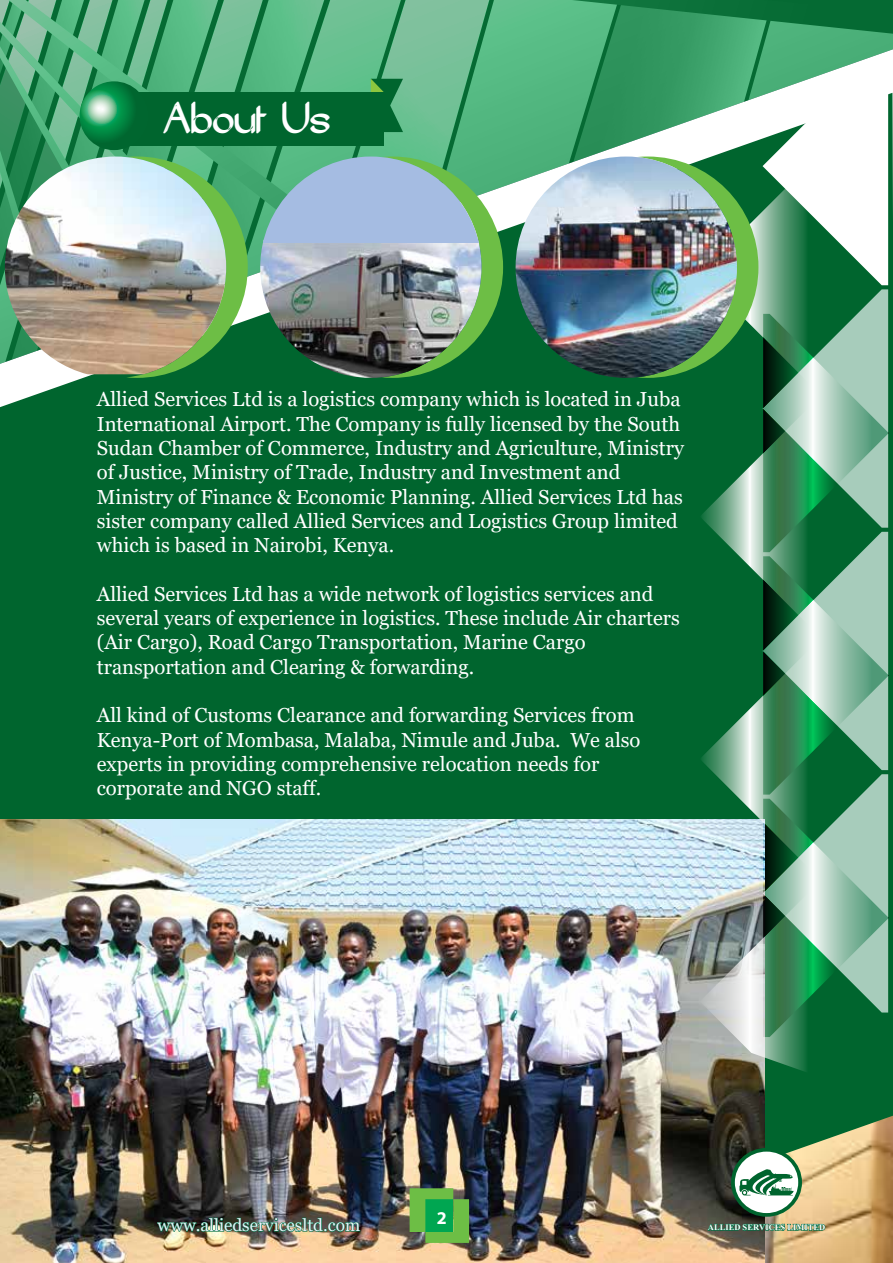
<style>
.page{position:relative;width:893px;height:1263px;background:#fff}
.page>*{position:absolute;margin:0;border:0;box-sizing:border-box;transform-origin:0 0}
.t1{font:42.15px "Castorgate Distort";color:#fff}
.t2{font:20.25px/24.3px "Georgia";color:#fff}
.t3{font:700 18px "Myriad Pro";color:#fff}
.t4{font:17.25px "Georgia";color:#e8f1f8}
.t5{font:700 10.5px "Aparajita";color:#fff}
</style>
<div class="page">
<svg style="left:764px;top:1079px;width:129px;height:184px;background:#8d9861"></svg>
<img style="left:0;top:1079px;width:764px;height:184px">
<svg style="left:410px;top:1188px;width:59px;height:55px;background:#4dac4a"></svg>
<img style="left:157px;top:1217px;width:204px;height:15px">
<svg style="left:731px;top:1148px;width:71px;height:69px"></svg>
<div style="left:735px;top:1151px;width:63px;height:62px;background:#fff;border-radius:50%"></div>
<svg style="left:739px;top:1169px;width:55px;height:26px"></svg>
<svg style="left:707px;top:1221px;width:119px;height:10px"></svg>
<img style="left:0;top:0;width:893px;height:1079px">
<img style="left:5px;top:157px;width:221px;height:217px">
<img style="left:260px;top:243px;width:222px;height:135px">
<svg style="left:260px;top:157px;width:222px;height:86px;background:#8fb9c1"></svg>
<img style="left:516px;top:157px;width:221px;height:221px;border-radius:111px">
<h1 class="t1" style="left:163px;top:93px;width:169px">About Us</h1>
<p class="t2" style="left:97px;top:388px;width:589px">Allied Services Ltd is a logistics company which is located in Juba International Airport. The Company is fully licensed by the South Sudan Chamber of Commerce, Industry and Agriculture, Ministry of Justice, Ministry of Trade, Industry and Investment and Ministry of Finance &amp; Economic Planning. Allied Services Ltd has sister company called Allied Services and Logistics Group limited which is based in Nairobi, Kenya.</p>
<p class="t2" style="left:97px;top:582px;width:585px">Allied Services Ltd has a wide network of logistics services and several years of experience in logistics. These include Air charters (Air Cargo), Road Cargo Transportation, Marine Cargo transportation and Clearing &amp; forwarding.</p>
<p class="t2" style="left:97px;top:704px;width:545px">All kind of Customs Clearance and forwarding Services from Kenya-Port of Mombasa, Malaba, Nimule and Juba. We also experts in providing comprehensive relocation needs for corporate and NGO staff.</p>
<p class="t4" style="left:158px;top:1215px;width:204px">www.alliedservicesltd.com</p>
<p class="t3" style="left:437px;top:1206px;width:11px">2</p>
<p class="t5" style="left:708px;top:1221px;width:119px">ALLIED SERVICES LIMITED</p>
</div>
